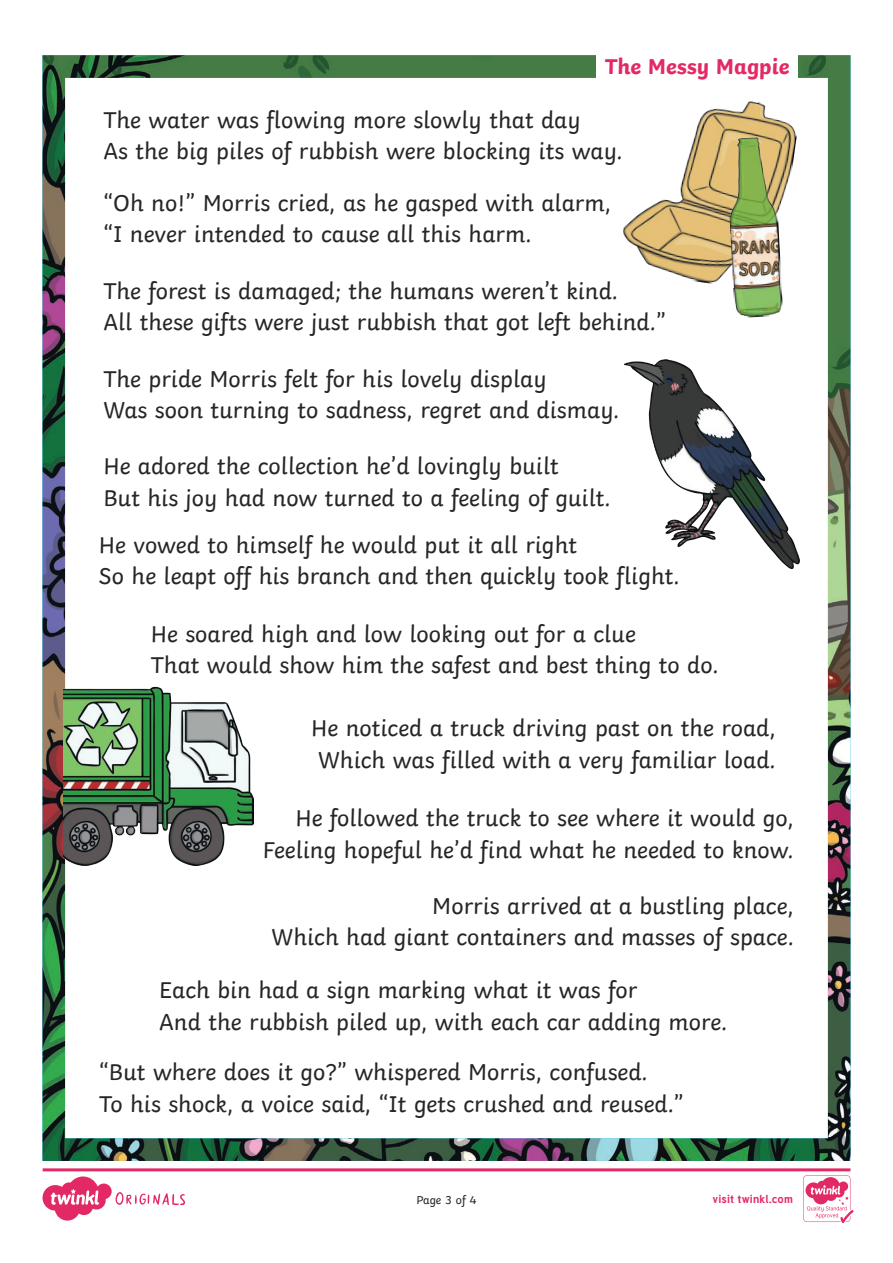
<style>
.page{position:relative;width:893px;height:1263px;background:#fff}
.page>*{position:absolute;margin:0;border:0;box-sizing:border-box;transform-origin:0 0}
.KS1_Body_Copy{font:24px/31.5px "Twinkl";color:#282526}
.Heading_2{font:700 22.5px "Twinkl";color:#e32a65}
.Page_Numbers{font:12px "Twinkl";letter-spacing:-.005em;color:#282526}
.t1{font:700 11.4px "Tuffy";letter-spacing:.015em;color:#e32a65}
</style>
<div class="page">
<img style="left:43px;top:55px;width:807px;height:1106px">
<div style="left:596px;top:46px;width:202px;height:40px;background:#fff"></div>
<img style="left:64px;top:682px;width:189px;height:183px">
<img style="left:618px;top:86px;width:183px;height:207px">
<img style="left:725px;top:137px;width:58px;height:181px">
<svg style="left:43px;top:1168px;width:810px;height:55px"></svg>
<p class="Heading_2" style="left:605px;top:47px;width:186px">The Messy Magpie</p>
<p class="KS1_Body_Copy" style="left:103px;top:102px;width:521px">The water was flowing more slowly that day<br>As the big piles of rubbish were blocking its way.</p>
<p class="KS1_Body_Copy" style="left:103px;top:185px;width:509px">“Oh no!” Morris cried, as he gasped with alarm, “I never intended to cause all this harm.</p>
<p class="KS1_Body_Copy" style="left:103px;top:273px;width:564px">The forest is damaged; the humans weren’t kind.<br>All these gifts were just rubbish that got left behind.”</p>
<p class="KS1_Body_Copy" style="left:103px;top:361px;width:518px">The pride Morris felt for his lovely display<br>Was soon turning to sadness, regret and dismay.</p>
<p class="KS1_Body_Copy" style="left:103px;top:448px;width:509px">He adored the collection he’d lovingly built<br>But his joy had now turned to a feeling of guilt.</p>
<p class="KS1_Body_Copy" style="left:99px;top:527px;width:582px">He vowed to himself he would put it all right<br>So he leapt off his branch and then quickly took flight.</p>
<p class="KS1_Body_Copy" style="left:151px;top:616px;width:569px">He soared high and low looking out for a clue<br>That would show him the safest and best thing to do.</p>
<p class="KS1_Body_Copy" style="left:311px;top:710px;width:466px">He noticed a truck driving past on the road,<br>Which was filled with a very familiar load.</p>
<p class="KS1_Body_Copy" style="left:263px;top:800px;width:532px;text-align:right">He followed the truck to see where it would go,<br>Feeling hopeful he’d find what he needed to know.</p>
<p class="KS1_Body_Copy" style="left:272px;top:888px;width:524px;text-align:right">Morris arrived at a bustling place,<br>Which had giant containers and masses of space.</p>
<p class="KS1_Body_Copy" style="left:159px;top:972px;width:570px">Each bin had a sign marking what it was for<br>And the rubbish piled up, with each car adding more.</p>
<p class="KS1_Body_Copy" style="left:99px;top:1054px;width:586px">“But where does it go?” whispered Morris, confused.<br>To his shock, a voice said, “It gets crushed and reused.”</p>
<p class="Page_Numbers" style="left:416px;top:1191px;width:62px">Page 3 of 4</p>
<p class="t1" style="left:712px;top:1190px;width:82px">visit twinkl.com</p>
</div>
